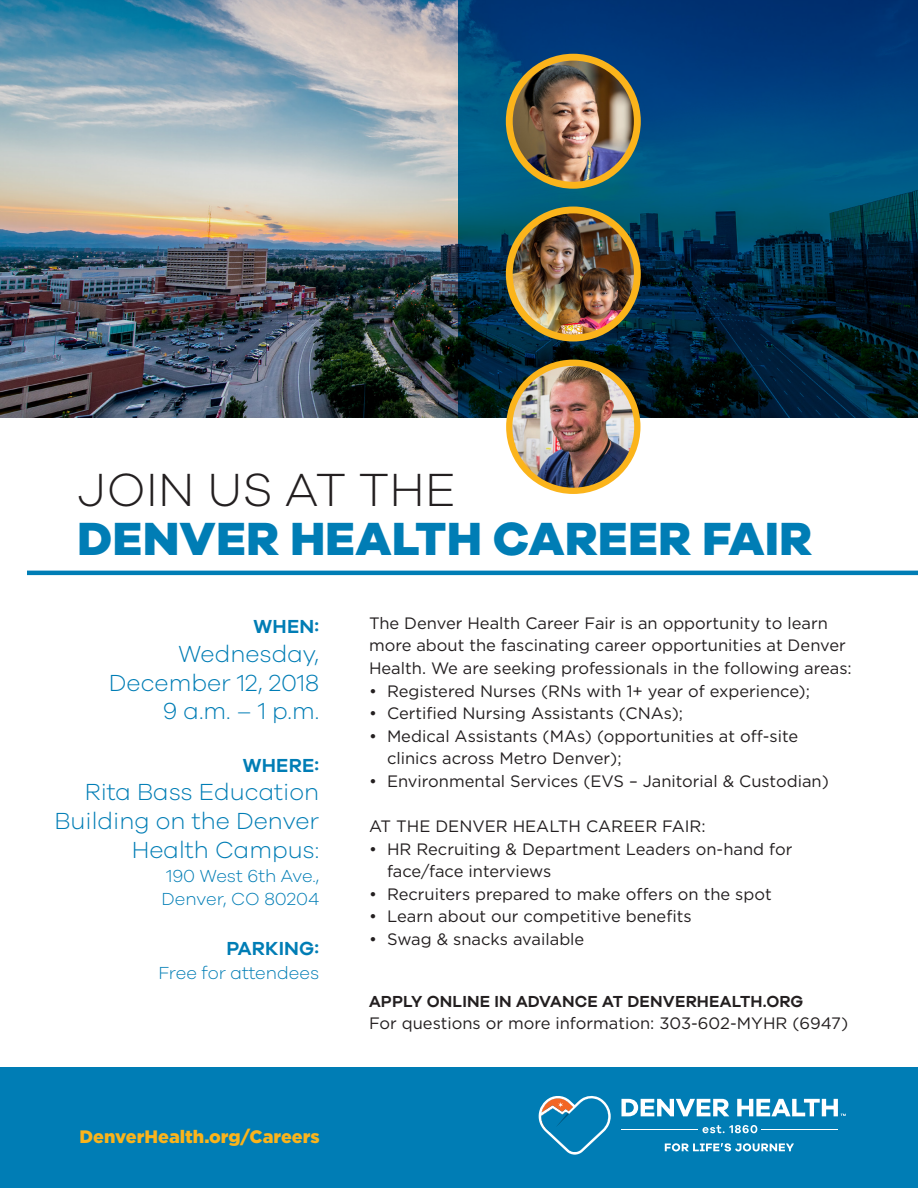
<style>
.page{position:relative;width:918px;height:1188px;background:#fff}
.page>*{position:absolute;margin:0;border:0;box-sizing:border-box;transform-origin:0 0}
.t1{font:800 48px "Galano Grotesque";letter-spacing:.01em;color:#007db5}
.t2{font:300 48px "Galano Grotesque";letter-spacing:.01em;color:#231f20}
.t3{font:300 24px/28.8px "Galano Grotesque";color:#007db5;text-align:right}
.t4{font:600 19.5px "Galano Grotesque";letter-spacing:.01em;color:#007db5}
.t5{font:300 18px/22.5px "Galano Grotesque";color:#007db5}
.t6{font:900 18px "Gotham";color:#fbb41b}
.t7{font:16.5px/22.6px "Gotham";color:#231f20}
.s1{font-family:"Galano Grotesque";font-weight:600}
</style>
<div class="page">
<img style="left:0;top:0;width:458px;height:418px">
<hr style="left:27px;top:571px;width:891px;height:4px;background:#007db5">
<svg style="left:458px;top:0;width:460px;height:418px;background:#01375c"></svg>
<div style="left:0;top:1067px;width:918px;height:121px;background:#007db5"></div>
<svg style="left:665px;top:1143px;width:129px;height:8px"></svg>
<svg style="left:539px;top:1095px;width:72px;height:60px"></svg>
<svg style="left:621px;top:1099px;width:108px;height:17px"></svg>
<svg style="left:737px;top:1099px;width:109px;height:17px"></svg>
<svg style="left:702px;top:1125px;width:55px;height:8px"></svg>
<hr style="left:621px;top:1129px;width:77px;height:1px;background:#fff">
<hr style="left:762px;top:1129px;width:76px;height:1px;background:#fff">
<img style="left:509px;top:57px;width:128px;height:128px;border-radius:64px">
<div style="left:506px;top:54px;width:135px;height:135px;border:7px solid #fbb41b;border-radius:50%"></div>
<img style="left:511px;top:210px;width:126px;height:128px">
<div style="left:506px;top:207px;width:135px;height:134px;border:7px solid #fbb41b;border-radius:50%"></div>
<img style="left:509px;top:363px;width:128px;height:128px;border-radius:64px">
<div style="left:506px;top:360px;width:134px;height:134px;border:6px solid #fbb41b;border-radius:50%"></div>
<p class="t2" style="left:78px;top:461px;width:380px">JOIN US AT THE</p>
<p class="t1" style="left:78px;top:508px;width:736px">DENVER HEALTH CAREER FAIR</p>
<p class="t4" style="left:254px;top:615px;width:67px">WHEN:</p>
<p class="t3" style="left:109px;top:639px;width:212px">Wednesday,<br>December 12, 2018</p>
<p class="t3" style="left:163px;top:696px;width:158px">9 a.m. – 1 p.m.</p>
<p class="t4" style="left:243px;top:753px;width:78px">WHERE:</p>
<p class="t3" style="left:55px;top:777px;width:266px">Rita Bass Education<br>Building on the Denver<br>Health Campus:</p>
<p class="t5" style="left:162px;top:864px;width:159px">190 West 6th Ave.,<br>Denver, CO 80204</p>
<p class="t4" style="left:226px;top:936px;width:94px">PARKING:</p>
<p class="t5" style="left:158px;top:961px;width:162px">Free for attendees</p>
<p class="t6" style="left:79px;top:1124px;width:242px">DenverHealth.org/Careers</p>
<p class="t7" style="left:369px;top:611px;width:484px">The Denver Health Career Fair is an opportunity to learn more about the fascinating career opportunities at Denver<br>Health. We are seeking professionals in the following areas:</p>
<p class="t7" style="left:369px;top:679px;width:442px">• Registered Nurses (RNs with 1+ year of experience);</p>
<p class="t7" style="left:369px;top:702px;width:316px">• Certified Nursing Assistants (CNAs);</p>
<p class="t7" style="left:387px;top:724px;width:413px;text-indent:-18px">• Medical Assistants (MAs) (opportunities at off-site clinics across Metro Denver);</p>
<p class="t7" style="left:369px;top:769px;width:461px">• Environmental Services (EVS – Janitorial &amp; Custodian)</p>
<p class="t7" style="left:369px;top:814px;width:338px">AT THE DENVER HEALTH CAREER FAIR:</p>
<p class="t7" style="left:387px;top:837px;width:407px;text-indent:-18px">• HR Recruiting &amp; Department Leaders on-hand for face/face interviews</p>
<p class="t7" style="left:369px;top:882px;width:404px">• Recruiters prepared to make offers on the spot</p>
<p class="t7" style="left:369px;top:905px;width:324px">• Learn about our competitive benefits</p>
<p class="t7" style="left:369px;top:927px;width:217px">• Swag &amp; snacks available</p>
<p class="t7" style="left:369px;top:990px;width:481px;line-height:21.6px"><span class="s1">APPLY ONLINE IN ADVANCE AT DENVERHEALTH.ORG<br></span>For questions or more information: 303-602-MYHR (6947)</p>
</div>
